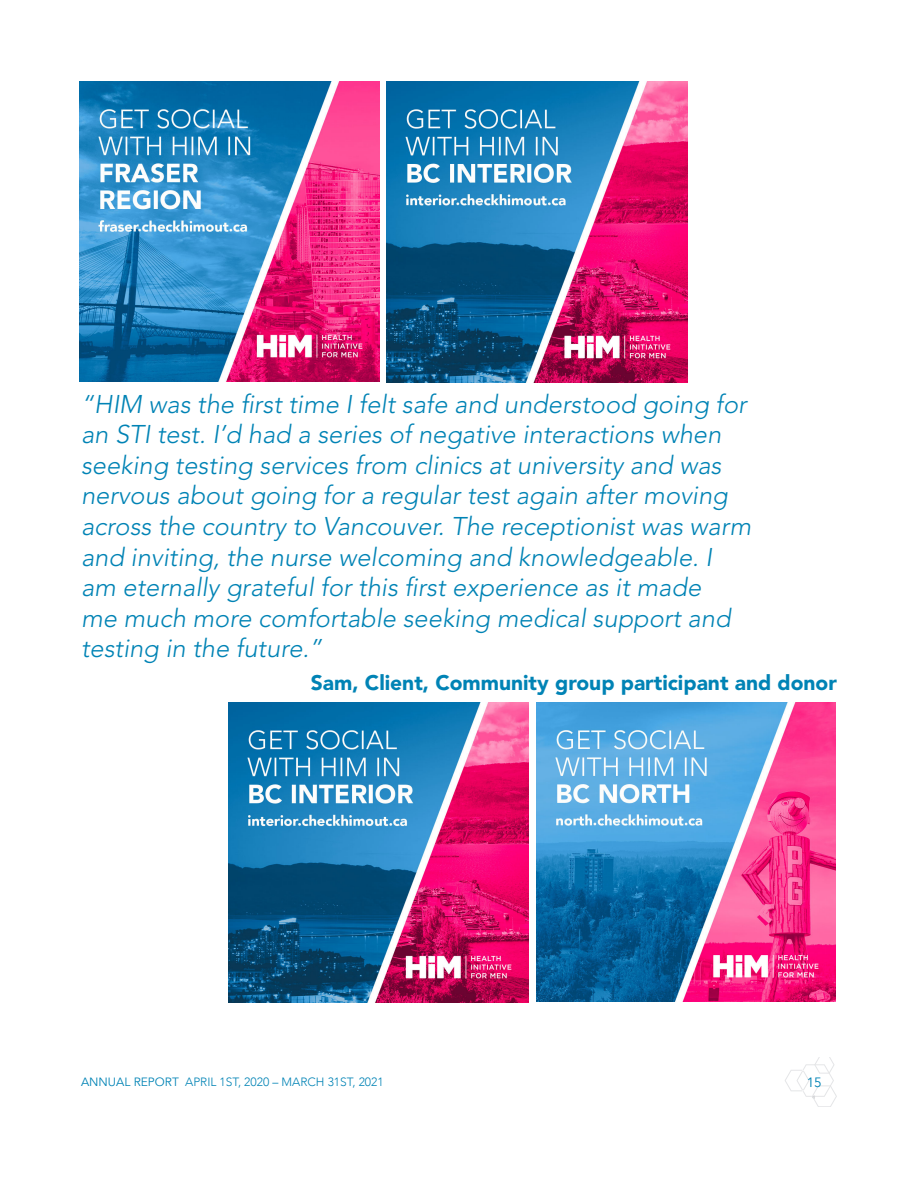
<style>
.page{position:relative;width:918px;height:1188px;background:#fff}
.page>*{position:absolute;margin:0;border:0;box-sizing:border-box;transform-origin:0 0}
.t1{font:italic 300 25.5px/30.6px "Avenir LT Std";color:#0083b5}
.t2{font:900 21px "Avenir LT Std";color:#0083b5}
.t3{font:13.5px "Avenir";color:#0083b5}
.t4{font:300 12px "Avenir";color:#0083b5}
.s1{font-weight:400}
</style>
<div class="page">
<svg style="left:785px;top:1057px;width:52px;height:50px"></svg>
<img style="left:229px;top:702px;width:299px;height:300px">
<img style="left:387px;top:81px;width:301px;height:301px">
<img style="left:79px;top:81px;width:300px;height:300px">
<img style="left:536px;top:702px;width:300px;height:300px">
<h1 class="t1" style="left:81px;top:389px;width:672px">“HIM was the first time I felt safe and understood going for an STI test. I’d had a series of negative interactions when seeking testing services from clinics at university and was nervous about going for a regular test again after moving across the country to Vancouver. The receptionist was warm and inviting, the nurse welcoming and knowledgeable. I am eternally grateful for this first experience as it made<br>me much more comfortable seeking medical support and testing in the future.”</h1>
<h1 class="t2" style="left:311px;top:670px;width:528px">Sam, Client, Community group participant and donor</h1>
<p class="t4" style="left:81px;top:1075px;width:304px"><span class="s1">ANNUAL REPORT</span> APRIL 1ST, 2020 – MARCH 31ST, 2021</p>
<p class="t3" style="left:807px;top:1075px;width:17px">15</p>
</div>
